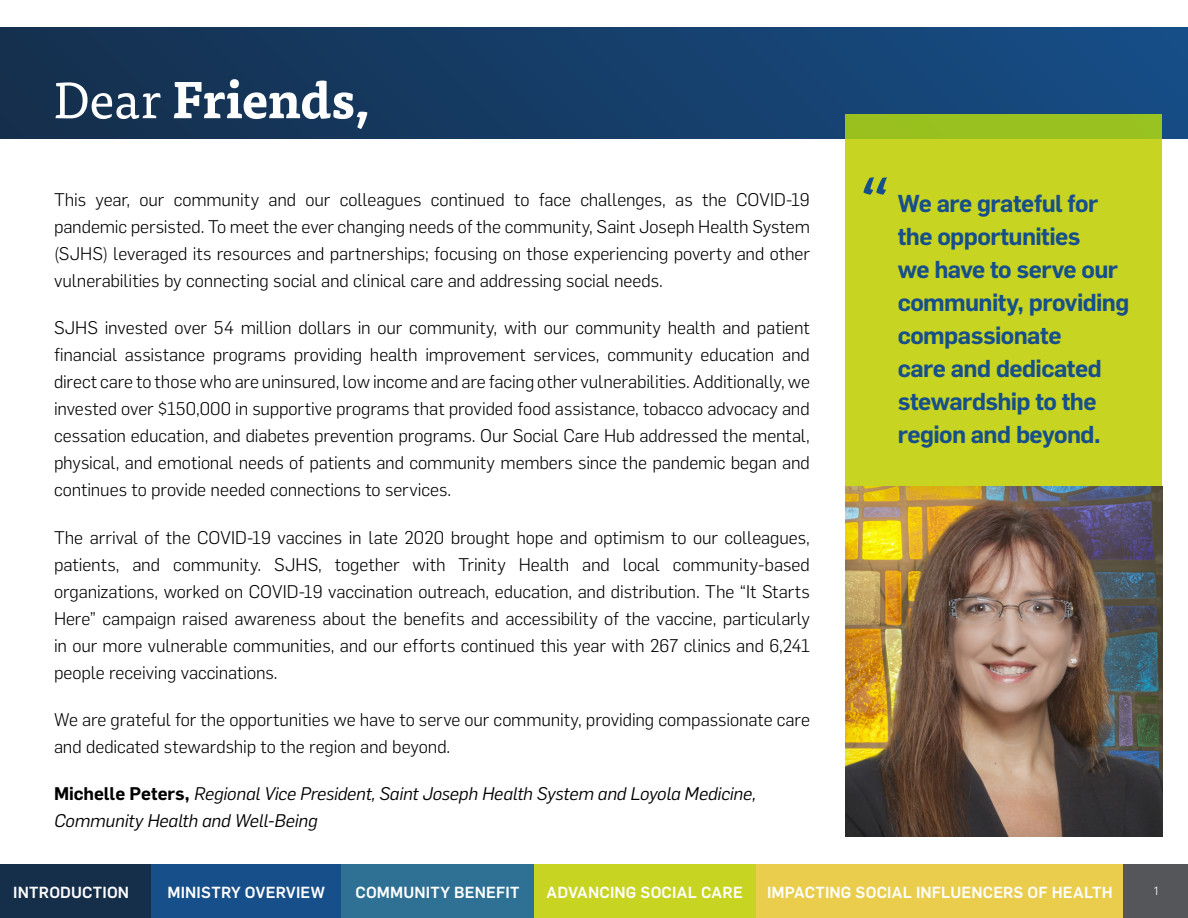
<style>
.page{position:relative;width:1188px;height:918px;background:#fff}
.page>*{position:absolute;margin:0;border:0;box-sizing:border-box;transform-origin:0 0}
.t1{font:72px "Tisa Offc";color:#174f8a}
.H1b{font:700 51px "Tisa Offc";letter-spacing:-.015em;color:#fff}
.Pull-quote{font:600 24px/33px "Flama";letter-spacing:-.025em;color:#174f8a}
.t2{font:300 18px/27px "Flama";letter-spacing:-.005em;color:#000;text-align:justify}
.t3{font:italic 18px/27px "Flama";letter-spacing:-.005em;color:#000}
.t4{font:500 15.75px "Flama";letter-spacing:.01em;color:#fff}
.t5{font:300 12px "Univers LT Std";color:#fff}
.s1{font-weight:400}
.s2{font-weight:600;font-style:normal}
</style>
<div class="page">
<div style="left:756px;top:864px;width:368px;height:54px;background:#eacd4d"></div>
<div style="left:151px;top:864px;width:599px;height:54px;background:#174f8a"></div>
<div style="left:534px;top:864px;width:222px;height:54px;background:#c7d421"></div>
<div style="left:341px;top:864px;width:193px;height:54px;background:#2e7195"></div>
<div style="left:0;top:864px;width:151px;height:54px;background:#152e4a"></div>
<div style="left:1124px;top:864px;width:64px;height:54px;background:#55565a"></div>
<div style="left:0;top:27px;width:1188px;height:112px;background:linear-gradient(to right,#152f4c,#164d86)"></div>
<div style="left:846px;top:115px;width:316px;height:371px;background:#c7d421"></div>
<img style="left:845px;top:485px;width:318px;height:352px">
<p class="H1b" style="left:54px;top:69px;width:321px"><span class="s1">Dear</span> Friends,</p>
<p class="t2" style="left:54px;top:185px;width:758px">This year, our community and our colleagues continued to face challenges, as the COVID-19 pandemic persisted. To meet the ever changing needs of the community, Saint Joseph Health System (SJHS) leveraged its resources and partnerships; focusing on those experiencing poverty and other vulnerabilities by connecting social and clinical care and addressing social needs.</p>
<p class="t2" style="left:54px;top:313px;width:758px">SJHS invested over 54 million dollars in our community, with our community health and patient financial assistance programs providing health improvement services, community education and direct care to those who are uninsured, low income and are facing other vulnerabilities. Additionally, we invested over $150,000 in supportive programs that provided food assistance, tobacco advocacy and cessation education, and diabetes prevention programs. Our Social Care Hub addressed the mental, physical, and emotional needs of patients and community members since the pandemic began and continues to provide needed connections to services.</p>
<p class="t2" style="left:54px;top:523px;width:758px">The arrival of the COVID-19 vaccines in late 2020 brought hope and optimism to our colleagues, patients, and community. SJHS, together with Trinity Health and local community-based organizations, worked on COVID-19 vaccination outreach, education, and distribution. The “It Starts Here” campaign raised awareness about the benefits and accessibility of the vaccine, particularly in our more vulnerable communities, and our efforts continued this year with 267 clinics and 6,241 people receiving vaccinations.</p>
<p class="t2" style="left:54px;top:705px;width:757px">We are grateful for the opportunities we have to serve our community, providing compassionate care and dedicated stewardship to the region and beyond.</p>
<p class="t3" style="left:54px;top:779px;width:704px"><span class="s2">Michelle Peters,</span> Regional Vice President, Saint Joseph Health System and Loyola Medicine,<br>Community Health and Well-Being</p>
<p class="t1" style="left:860px;top:162px;width:32px">“</p>
<p class="Pull-quote" style="left:898px;top:185px;width:233px">We are grateful for the opportunities<br>we have to serve our community, providing compassionate<br>care and dedicated stewardship to the region and beyond.</p>
<p class="t4" style="left:13px;top:881px;width:117px">INTRODUCTION</p>
<p class="t4" style="left:167px;top:881px;width:159px">MINISTRY OVERVIEW</p>
<p class="t4" style="left:355px;top:881px;width:166px">COMMUNITY BENEFIT</p>
<p class="t4" style="left:547px;top:881px;width:198px">ADVANCING SOCIAL CARE</p>
<p class="t4" style="left:767px;top:881px;width:347px">IMPACTING SOCIAL INFLUENCERS OF HEALTH</p>
<p class="t5" style="left:1153px;top:884px;width:8px">1</p>
</div>
